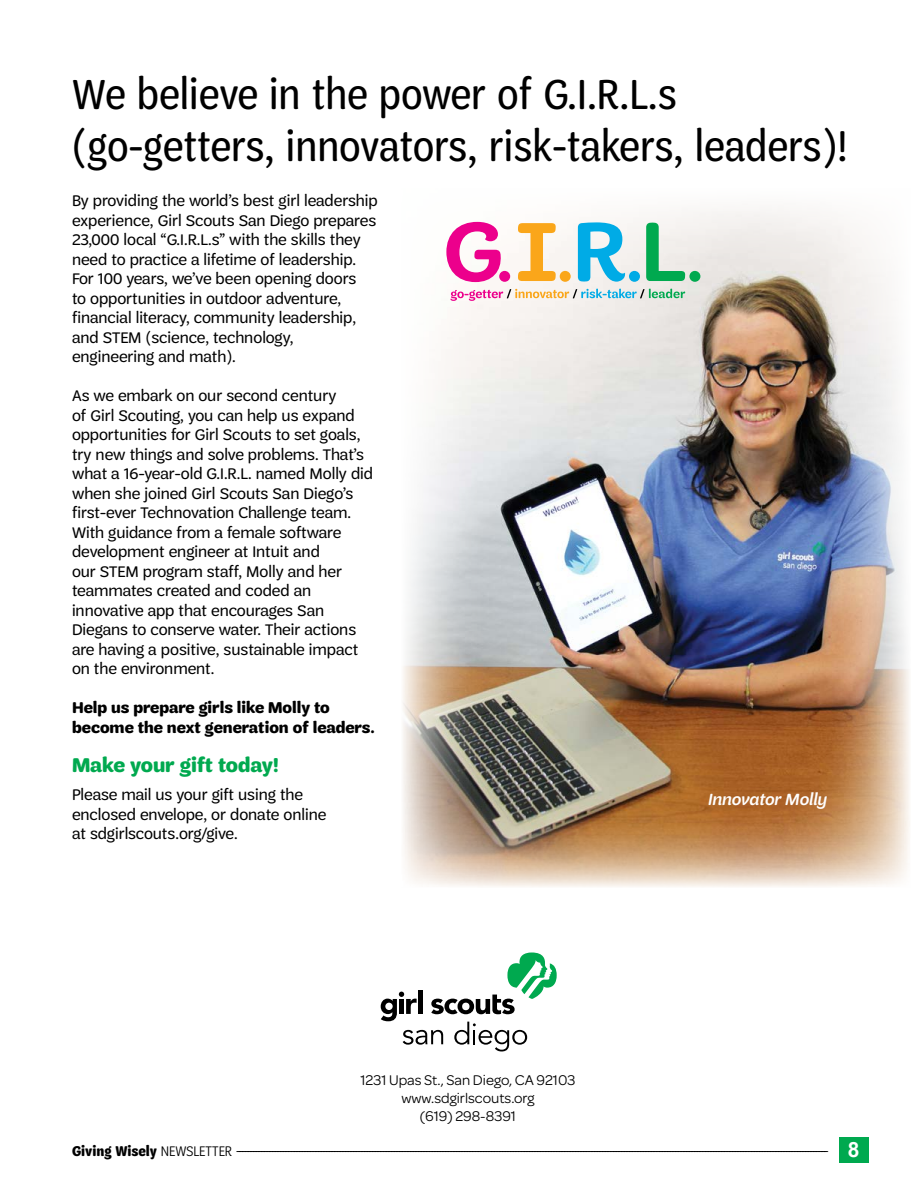
<style>
.page{position:relative;width:918px;height:1188px;background:#fff}
.page>*{position:absolute;margin:0;border:0;box-sizing:border-box;transform-origin:0 0}
.subtitle{font:45px "Trefoil Sans Cond";color:#000}
.t1{font:700 21px "Trefoil Sans";color:#00a94f}
.t2{font:700 21px "Arial";color:#fff}
.t3{font:italic 500 17.25px "Trefoil Sans";color:#fff}
.t4{font:16.5px/19.5px "Trefoil Sans";color:#000}
.details{font:300 16.5px "Trefoil Sans Cond";color:#000}
.t5{font:700 16.5px "Trefoil Sans";color:#000}
.t6{font:15px "Omnes Girl Scouts";color:#000}
.s1{font-weight:700;font-size:15px}
.s2{font-size:15px}
</style>
<div class="page">
<img style="left:403px;top:209px;width:507px;height:678px">
<svg style="left:446px;top:222px;width:56px;height:60px"></svg>
<div style="left:499px;top:271px;width:11px;height:11px;background:#ec008c;border-radius:50%"></div>
<svg style="left:518px;top:223px;width:38px;height:58px"></svg>
<div style="left:560px;top:271px;width:11px;height:11px;background:#faa61a;border-radius:50%"></div>
<svg style="left:578px;top:222px;width:48px;height:60px"></svg>
<div style="left:629px;top:271px;width:11px;height:11px;background:#00abe6;border-radius:50%"></div>
<svg style="left:646px;top:223px;width:39px;height:58px;background:#89d0a8"></svg>
<div style="left:689px;top:271px;width:11px;height:11px;background:#00a94f;border-radius:50%"></div>
<svg style="left:450px;top:289px;width:235px;height:12px"></svg>
<div style="left:839px;top:1137px;width:30px;height:26px;background:#00a94f"></div>
<svg style="left:403px;top:1030px;width:40px;height:15px"></svg>
<svg style="left:454px;top:1022px;width:73px;height:30px"></svg>
<div style="left:418px;top:991px;width:5px;height:23px;background:#000"></div>
<svg style="left:381px;top:992px;width:36px;height:29px"></svg>
<svg style="left:431px;top:952px;width:126px;height:62px"></svg>
<p class="subtitle" style="left:72px;top:69px;width:607px">We believe in the power of G.I.R.L.s</p>
<p class="subtitle" style="left:72px;top:122px;width:777px">(go-getters, innovators, risk-takers, leaders)!</p>
<p class="t4" style="left:72px;top:191px;width:307px">By providing the world’s best girl leadership experience, Girl Scouts San Diego prepares 23,000 local “G.I.R.L.s” with the skills they need to practice a lifetime of leadership.<br>For 100 years, we’ve been opening doors</p>
<p class="t4" style="left:72px;top:289px;width:271px">to opportunities in outdoor adventure,</p>
<p class="t4" style="left:72px;top:308px;width:286px">financial literacy, community leadership, and STEM (science, technology,</p>
<p class="t4" style="left:72px;top:347px;width:165px">engineering and math).</p>
<p class="t4" style="left:72px;top:386px;width:303px">As we embark on our second century<br>of Girl Scouting, you can help us expand opportunities for Girl Scouts to set goals, try new things and solve problems. That’s what a 16-year-old G.I.R.L. named Molly did when she joined Girl Scouts San Diego’s first-ever Technovation Challenge team.<br>With guidance from a female software</p>
<p class="t4" style="left:72px;top:542px;width:249px">development engineer at Intuit and</p>
<p class="t4" style="left:72px;top:562px;width:272px">our STEM program staff, Molly and her</p>
<p class="t4" style="left:72px;top:581px;width:241px">teammates created and coded an</p>
<p class="t4" style="left:72px;top:601px;width:254px">innovative app that encourages San</p>
<p class="t4" style="left:72px;top:620px;width:288px">Diegans to conserve water. Their actions are having a positive, sustainable impact on the environment.</p>
<p class="t5" style="left:72px;top:699px;width:259px">Help us prepare girls like Molly to</p>
<p class="t5" style="left:72px;top:718px;width:304px">become the next generation of leaders.</p>
<p class="t1" style="left:72px;top:753px;width:208px">Make your gift today!</p>
<p class="t4" style="left:72px;top:785px;width:233px">Please mail us your gift using the</p>
<p class="t4" style="left:72px;top:805px;width:256px">enclosed envelope, or donate online</p>
<p class="t4" style="left:72px;top:824px;width:167px">at sdgirlscouts.org/give.</p>
<p class="t6" style="left:360px;top:1070px;width:217px">1231 Upas St., San Diego, CA 92103</p>
<p class="t6" style="left:401px;top:1088px;width:135px">www.sdgirlscouts.org</p>
<p class="t6" style="left:420px;top:1106px;width:98px">(619) 298-8391</p>
<p class="t3" style="left:707px;top:790px;width:121px">Innovator Molly</p>
<p class="details" style="left:72px;top:1142px;width:758px"><span class="s1">Giving Wisely</span> <span class="s2">NEWSLET TER</span> --------------------------------------------------------------------------------------------------------------------------------------------------------------------------------------------------------------------------</p>
<p class="t2" style="left:848px;top:1135px;width:13px">8</p>
</div>
